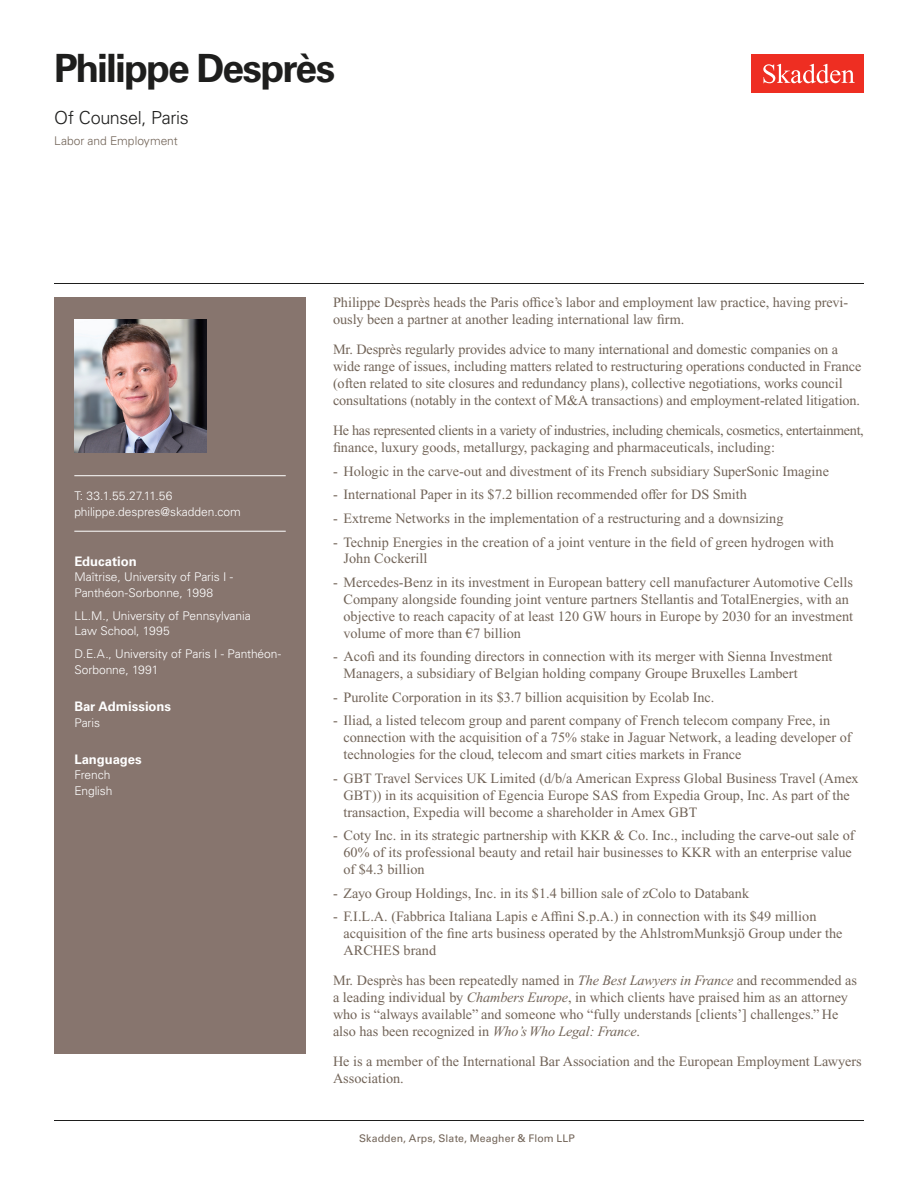
<style>
.page{position:relative;width:918px;height:1188px;background:#fff}
.page>*{position:absolute;margin:0;border:0;box-sizing:border-box;transform-origin:0 0}
.Name{font:700 39px "Univers LT Std";letter-spacing:-.05em;color:#1e1e1d}
.Title_and_Office{font:300 18px "Univers LT Std";letter-spacing:-.02em;color:#1e1e1d}
.Main_Body{font:14.25px/16.8px "Times New Roman PS Std";color:#726458}
.Main_Body-2{font:14.25px/16.8px "Times New Roman PS Std";letter-spacing:-.025em;color:#726458}
.Bar_Admission_Education{font:700 13.2px "Univers LT Std";letter-spacing:-.005em;color:#fff}
.Sidebar_text{font:300 12px/15.8px "Univers LT Std";letter-spacing:-.005em;color:#fff}
.Email{font:300 12px "Univers LT Std";letter-spacing:-.005em;color:#fff}
.Practice{font:300 12px "Univers LT Std";color:#726458}
.Phone_Number{font:300 12px "Univers LT Std";letter-spacing:.015em;color:#fff}
.Sidebar_text_no_paragraph_spacing{font:300 12px "Univers LT Std";letter-spacing:-.01em;color:#fff}
.Folio{font:10.5px "Univers LT Std";letter-spacing:.01em;color:#726458}
.s1{font-style:italic}
.s2{font-weight:700;color:#fff}
</style>
<div class="page">
<div style="left:752px;top:54px;width:112px;height:39px;background:#ee2e22"></div>
<svg style="left:763px;top:64px;width:92px;height:19px"></svg>
<div style="left:54px;top:297px;width:252px;height:756px;background:#87756e"></div>
<hr style="left:74px;top:475px;width:212px;height:1px;background:#fff">
<hr style="left:74px;top:531px;width:212px;height:1px;background:#fff">
<img style="left:74px;top:320px;width:132px;height:132px">
<hr style="left:54px;top:1120px;width:810px;height:1px;background:#1e1e1d">
<hr style="left:54px;top:283px;width:810px;height:1px;background:#1e1e1d">
<h1 class="Name" style="left:54px;top:46px;width:283px">Philippe Desprès</h1>
<h2 class="Title_and_Office" style="left:54px;top:107px;width:136px">Of Counsel, Paris</h2>
<h3 class="Practice" style="left:54px;top:134px;width:125px">Labor and Employment</h3>
<p class="Phone_Number" style="left:74px;top:489px;width:100px">T: 33.1.55.27.11.56</p>
<p class="Email" style="left:74px;top:504px;width:168px">philippe.despres@skadden.com</p>
<p class="Bar_Admission_Education" style="left:74px;top:553px;width:64px">Education</p>
<p class="Sidebar_text" style="left:74px;top:569px;width:160px">Maîtrise, University of Paris I -<br>Panthéon-Sorbonne, 1998</p>
<p class="Sidebar_text" style="left:74px;top:608px;width:178px">LL.M., University of Pennsylvania<br>Law School, 1995</p>
<p class="Sidebar_text" style="left:74px;top:646px;width:208px">D.E.A., University of Paris I - Panthéon-<br>Sorbonne, 1991</p>
<p class="Bar_Admission_Education" style="left:74px;top:698px;width:98px">Bar Admissions</p>
<p class="Sidebar_text" style="left:74px;top:714px;width:27px">Paris</p>
<p class="Bar_Admission_Education" style="left:74px;top:751px;width:69px">Languages</p>
<p class="Sidebar_text_no_paragraph_spacing" style="left:74px;top:768px;width:38px">French</p>
<p class="Sidebar_text_no_paragraph_spacing" style="left:74px;top:784px;width:40px">English</p>
<p class="Main_Body" style="left:333px;top:294px;width:517px">Philippe Desprès heads the Paris office’s labor and employment law practice, having previ&shy;ously been a partner at another leading international law firm.</p>
<p class="Main_Body" style="left:333px;top:341px;width:530px">Mr. Desprès regularly provides advice to many international and domestic companies on a wide range of issues, including matters related to restructuring operations conducted in France (often related to site closures and redundancy plans), collective negotiations, works council consultations (notably in the context of M&amp;A transactions) and employment-related litigation.</p>
<p class="Main_Body-2" style="left:333px;top:422px;width:532px">He has represented clients in a variety of industries, including chemicals, cosmetics, entertainment, finance, luxury goods, metallurgy, packaging and pharmaceuticals, including:</p>
<p class="Main_Body" style="left:333px;top:463px;width:498px">- Hologic in the carve-out and divestment of its French subsidiary SuperSonic Imagine</p>
<p class="Main_Body" style="left:333px;top:486px;width:415px">- International Paper in its $7.2 billion recommended offer for DS Smith</p>
<p class="Main_Body" style="left:333px;top:510px;width:452px">- Extreme Networks in the implementation of a restructuring and a downsizing</p>
<p class="Main_Body" style="left:344px;top:533px;width:492px;text-indent:-10px">- Technip Energies in the creation of a joint venture in the field of green hydrogen with<br>John Cockerill</p>
<p class="Main_Body" style="left:344px;top:574px;width:511px;text-indent:-10px">- Mercedes-Benz in its investment in European battery cell manufacturer Automotive Cells Company alongside founding joint venture partners Stellantis and TotalEnergies, with an objective to reach capacity of at least 120 GW hours in Europe by 2030 for an investment volume of more than €7 billion</p>
<p class="Main_Body" style="left:344px;top:648px;width:490px;text-indent:-10px">- Acofi and its founding directors in connection with its merger with Sienna Investment<br>Managers, a subsidiary of Belgian holding company Groupe Bruxelles Lambert</p>
<p class="Main_Body" style="left:333px;top:689px;width:383px">- Purolite Corporation in its $3.7 billion acquisition by Ecolab Inc.</p>
<p class="Main_Body" style="left:344px;top:712px;width:510px;text-indent:-10px">- Iliad, a listed telecom group and parent company of French telecom company Free, in connection with the acquisition of a 75% stake in Jaguar Network, a leading developer of technologies for the cloud, telecom and smart cities markets in France</p>
<p class="Main_Body" style="left:344px;top:770px;width:517px;text-indent:-10px">- GBT Travel Services UK Limited (d/b/a American Express Global Business Travel (Amex<br>GBT)) in its acquisition of Egencia Europe SAS from Expedia Group, Inc. As part of the transaction, Expedia will become a shareholder in Amex GBT</p>
<p class="Main_Body" style="left:344px;top:827px;width:513px;text-indent:-10px">- Coty Inc. in its strategic partnership with KKR &amp; Co. Inc., including the carve-out sale of<br>60% of its professional beauty and retail hair businesses to KKR with an enterprise value of $4.3 billion</p>
<p class="Main_Body" style="left:333px;top:884px;width:418px">- Zayo Group Holdings, Inc. in its $1.4 billion sale of zColo to Databank</p>
<p class="Main_Body" style="left:344px;top:908px;width:501px;text-indent:-10px">- F.I.L.A. (Fabbrica Italiana Lapis e Affini S.p.A.) in connection with its $49 million acquisition of the fine arts business operated by the AhlstromMunksjö Group under the<br>ARCHES brand</p>
<p class="Main_Body" style="left:333px;top:972px;width:526px">Mr. Desprès has been repeatedly named in <span class="s1">The Best Lawyers in France</span> and recommended as a leading individual by <span class="s1">Chambers Europe</span>, in which clients have praised him as an attorney who is “always available” and someone who “fully understands [clients’] challenges.” He also has been recognized in <span class="s1">Who’s Who Legal: France</span>.</p>
<p class="Main_Body" style="left:333px;top:1053px;width:530px">He is a member of the International Bar Association and the European Employment Lawyers<br>Association.</p>
<p class="Folio" style="left:343px;top:1132px;width:233px"><span class="s2">1</span> Skadden, Arps, Slate, Meagher &amp; Flom LLP</p>
</div>
